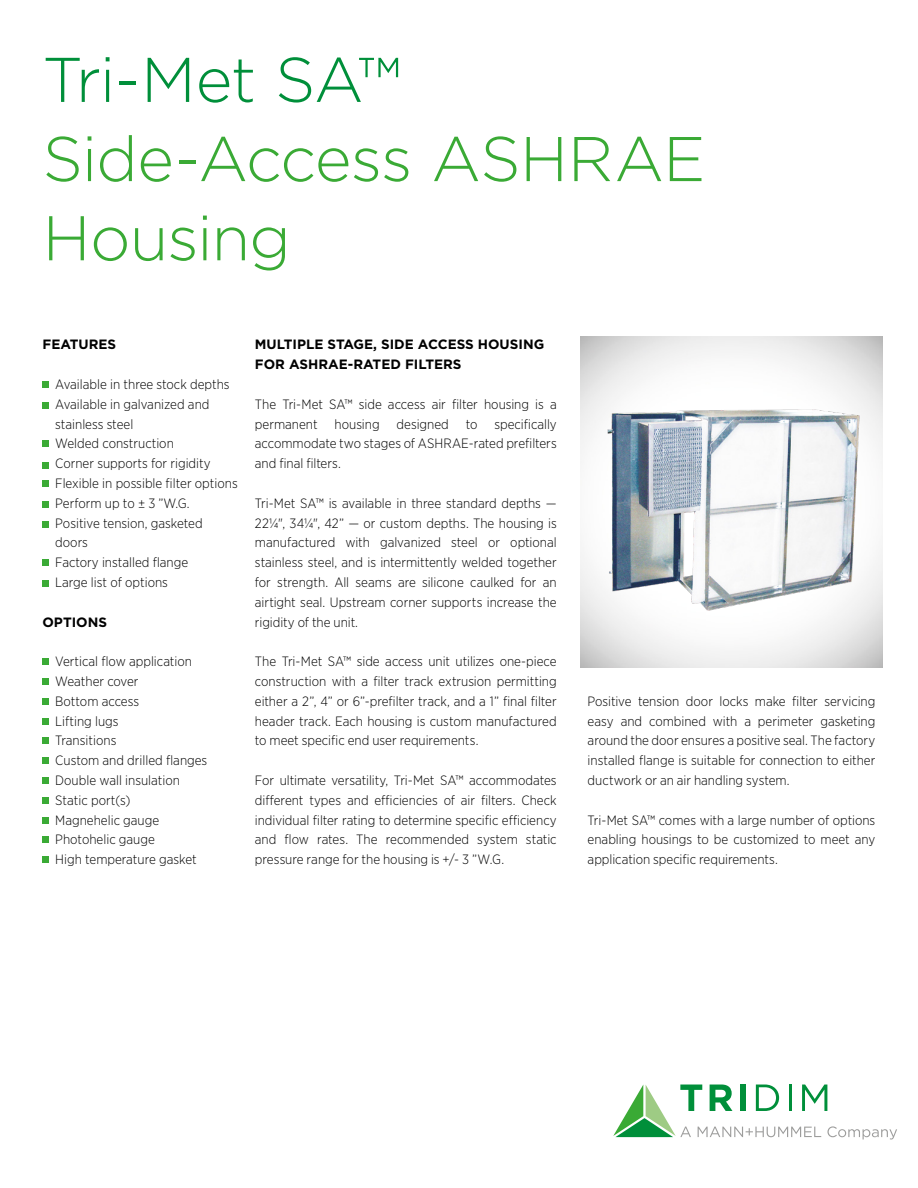
<style>
.page{position:relative;width:918px;height:1188px;background:#fff}
.page>*{position:absolute;margin:0;border:0;box-sizing:border-box;transform-origin:0 0}
.t1{font:300 63px/79.2px "Gotham";letter-spacing:-.015em;color:#3aaa35}
.t2{font:300 63px "Gotham";letter-spacing:-.02em;color:#008f3a}
.t3{font:300 13.5px/19.8px "Gotham Narrow";color:#000;text-align:justify}
.t4{font:700 13.5px/19.8px "Gotham";color:#000}
</style>
<div class="page">
<svg style="left:613px;top:1085px;width:284px;height:55px"></svg>
<div style="left:43px;top:381px;width:6px;height:7px;background:#3aaa35"></div>
<svg style="left:43px;top:403px;width:6px;height:6px"></svg>
<svg style="left:43px;top:441px;width:6px;height:6px"></svg>
<svg style="left:43px;top:462px;width:6px;height:6px"></svg>
<div style="left:43px;top:480px;width:6px;height:7px;background:#3aaa35"></div>
<svg style="left:43px;top:502px;width:6px;height:6px"></svg>
<div style="left:43px;top:521px;width:6px;height:7px;background:#3aaa35"></div>
<svg style="left:43px;top:560px;width:6px;height:6px"></svg>
<svg style="left:43px;top:581px;width:6px;height:6px"></svg>
<svg style="left:43px;top:659px;width:6px;height:6px"></svg>
<div style="left:43px;top:678px;width:6px;height:7px;background:#3aaa35"></div>
<svg style="left:43px;top:698px;width:6px;height:6px"></svg>
<svg style="left:43px;top:718px;width:6px;height:6px"></svg>
<svg style="left:43px;top:738px;width:6px;height:6px"></svg>
<svg style="left:43px;top:758px;width:6px;height:6px"></svg>
<div style="left:43px;top:777px;width:6px;height:7px;background:#3aaa35"></div>
<svg style="left:43px;top:797px;width:6px;height:6px"></svg>
<svg style="left:43px;top:817px;width:6px;height:6px"></svg>
<svg style="left:43px;top:837px;width:6px;height:6px"></svg>
<svg style="left:43px;top:857px;width:6px;height:6px"></svg>
<img style="left:591px;top:403px;width:281px;height:210px">
<h1 class="t2" style="left:43px;top:40px;width:360px">Tri-Met SA™</h1>
<h1 class="t1" style="left:43px;top:118px;width:664px">Side-Access ASHRAE<br>Housing</h1>
<p class="t4" style="left:43px;top:335px;width:75px">FEATURES</p>
<p class="t3" style="left:55px;top:374px;width:184px;text-align:left">Available in three stock depths<br>Available in galvanized and stainless steel<br>Welded construction<br>Corner supports for rigidity<br>Flexible in possible filter options<br>Perform up to ± 3 ”W.G.<br>Positive tension, gasketed doors<br>Factory installed flange<br>Large list of options</p>
<p class="t4" style="left:43px;top:612px;width:66px">OPTIONS</p>
<p class="t3" style="left:55px;top:651px;width:154px;text-align:left">Vertical flow application<br>Weather cover<br>Bottom access<br>Lifting lugs<br>Transitions<br>Custom and drilled flanges<br>Double wall insulation<br>Static port(s)<br>Magnehelic gauge<br>Photohelic gauge<br>High temperature gasket</p>
<p class="t4" style="left:255px;top:335px;width:291px">MULTIPLE STAGE, SIDE ACCESS HOUSING<br>FOR ASHRAE-RATED FILTERS</p>
<p class="t3" style="left:255px;top:394px;width:303px">The Tri-Met SA™ side access air filter housing is a permanent</p>
<p class="t3" style="left:255px;top:414px;width:303px;text-indent:240px">specifically accommodate two stages of ASHRAE-rated prefilters and final filters.</p>
<p class="t3" style="left:255px;top:493px;width:303px">Tri-Met SA™ is available in three standard depths — 22¼", 34¼", 42” — or custom depths. The housing is manufactured with galvanized steel or optional stainless steel, and is intermittently welded together for strength. All seams are silicone caulked for an airtight seal. Upstream corner supports increase the rigidity of the unit.</p>
<p class="t3" style="left:255px;top:651px;width:303px">The Tri-Met SA™ side access unit utilizes one-piece construction with a filter track extrusion permitting either a 2”, 4” or 6”-prefilter track, and a 1” final filter header track. Each housing is custom manufactured to meet specific end user requirements.</p>
<p class="t3" style="left:255px;top:770px;width:303px">For ultimate versatility, Tri-Met SA™ accommodates different types and efficiencies of air filters. Check individual filter rating to determine specific efficiency and flow rates. The recommended system static pressure range for the housing is +/- 3 ”W.G.</p>
<p class="t3" style="left:335px;top:414px;width:47px">housing</p>
<p class="t3" style="left:397px;top:414px;width:54px">designed</p>
<p class="t3" style="left:466px;top:414px;width:13px">to</p>
<p class="t3" style="left:588px;top:691px;width:289px">Positive tension door locks make filter servicing easy and combined with a perimeter gasketing around the door ensures a positive seal. The factory installed flange is suitable for connection to either ductwork or an air handling system.</p>
<p class="t3" style="left:588px;top:810px;width:289px">Tri-Met SA™ comes with a large number of options enabling housings to be customized to meet any application specific requirements.</p>
</div>
